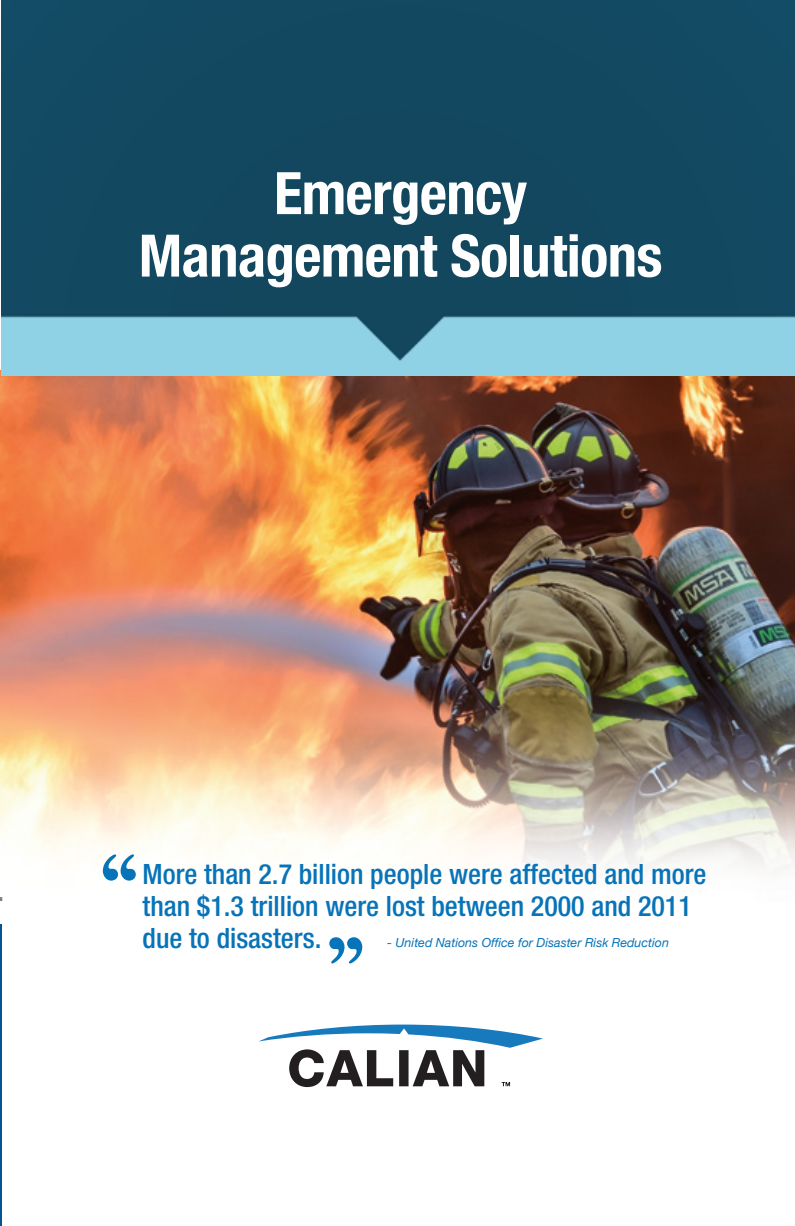
<style>
.page{position:relative;width:795px;height:1226px;background:#fff}
.page>*{position:absolute;margin:0;border:0;box-sizing:border-box;transform-origin:0 0}
.t1{font:700 condensed 58.6px/62.4px "Helvetica Neue";letter-spacing:-.01em;color:#fff;text-align:center}
.t2{font:500 condensed 28px/32px "Helvetica Neue";color:#0773b8}
.t3{font:italic 12.6px "Helvetica Neue";color:#0773b8}
</style>
<div class="page">
<img style="left:0;top:371px;width:795px;height:530px">
<img style="left:1px;top:0;width:794px;height:375px">
<hr style="left:0;top:925px;width:2px;height:301px;background:#065391">
<svg style="left:103px;top:854px;width:33px;height:27px"></svg>
<svg style="left:329px;top:937px;width:33px;height:26px"></svg>
<svg style="left:258px;top:1024px;width:285px;height:63px"></svg>
<h1 class="t1" style="left:139px;top:161px;width:525px">Emergency<br>Management Solutions</h1>
<p class="t2" style="left:143px;top:858px;width:565px">More than 2.7 billion people were affected and more than $1.3 trillion were lost between 2000 and 2011 due to disasters.</p>
<p class="t3" style="left:387px;top:933px;width:283px">- United Nations Office for Disaster Risk Reduction</p>
</div>
